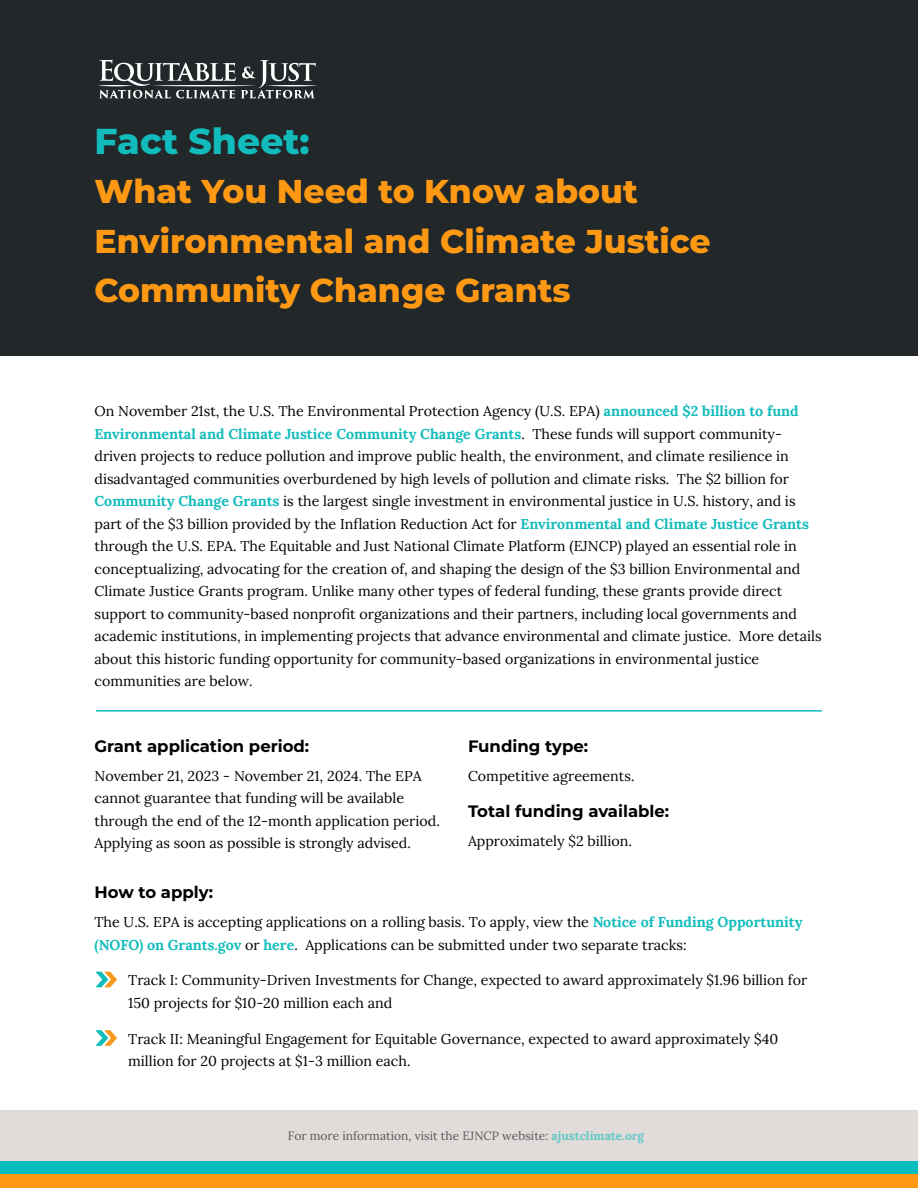
<style>
.page{position:relative;width:918px;height:1188px;background:#fff}
.page>*{position:absolute;margin:0;border:0;box-sizing:border-box;transform-origin:0 0}
.t1{font:800 36px "Montserrat";color:#12bcbc}
.t2{font:800 33px/49.5px "Montserrat";color:#ff9914}
.t3{font:700 16.5px "Montserrat";color:#000}
.t4{font:14.25px/22.5px "Lora";color:#000}
.t5{font:12px "Lora";color:#58595b}
.s1{font-weight:700;color:#12bcbc}
.s2{font-weight:700;color:#61c7c8}
</style>
<div class="page">
<div style="left:0;top:1px;width:918px;height:355px;background:#222729"></div>
<div style="left:0;top:1174px;width:918px;height:14px;background:#ff9914"></div>
<div style="left:0;top:1161px;width:918px;height:13px;background:#08bdbd"></div>
<div style="left:0;top:1111px;width:918px;height:50px;background:#e1dbda"></div>
<svg style="left:96px;top:972px;width:21px;height:15px"></svg>
<svg style="left:96px;top:1030px;width:21px;height:16px"></svg>
<svg style="left:98px;top:60px;width:219px;height:39px"></svg>
<hr style="left:96px;top:710px;width:726px;height:2px;background:#08bdbd">
<h1 class="t1" style="left:94px;top:117px;width:217px">Fact Sheet:</h1>
<h2 class="t2" style="left:94px;top:166px;width:618px">What You Need to Know about<br>Environmental and Climate Justice<br>Community Change Grants</h2>
<p class="t4" style="left:94px;top:399px;width:729px">On November 21st, the U.S. The Environmental Protection Agency (U.S. EPA) <span class="s1">announced $2 billion to fund Environmental and Climate Justice Community Change Grants</span>. These funds will support community&shy;driven projects to reduce pollution and improve public health, the environment, and climate resilience in disadvantaged communities overburdened by high levels of pollution and climate risks. The $2 billion for <span class="s1">Community Change Grants</span> is the largest single investment in environmental justice in U.S. history, and is part of the $3 billion provided by the Inflation Reduction Act for <span class="s1">Environmental and Climate Justice Grants </span>through the U.S. EPA. The Equitable and Just National Climate Platform (EJNCP) played an essential role in conceptualizing, advocating for the creation of, and shaping the design of the $3 billion Environmental and Climate Justice Grants program. Unlike many other types of federal funding, these grants provide direct support to community-based nonprofit organizations and their partners, including local governments and academic institutions, in implementing projects that advance environmental and climate justice. More details about this historic funding opportunity for community-based organizations in environmental justice communities are below.</p>
<p class="t3" style="left:94px;top:735px;width:216px">Grant application period:</p>
<p class="t4" style="left:94px;top:763px;width:347px">November 21, 2023 - November 21, 2024. The EPA cannot guarantee that funding will be available through the end of the 12-month application period.<br>Applying as soon as possible is strongly advised.</p>
<p class="t3" style="left:468px;top:735px;width:122px">Funding type:</p>
<p class="t4" style="left:468px;top:763px;width:168px">Competitive agreements.</p>
<p class="t3" style="left:468px;top:800px;width:203px">Total funding available:</p>
<p class="t4" style="left:468px;top:829px;width:165px">Approximately $2 billion.</p>
<p class="t3" style="left:94px;top:881px;width:120px">How to apply:</p>
<p class="t4" style="left:94px;top:910px;width:710px">The U.S. EPA is accepting applications on a rolling basis. To apply, view the <span class="s1">Notice of Funding Opportunity (NOFO) on Grants.gov</span> or <span class="s1">here</span>. Applications can be submitted under two separate tracks:</p>
<p class="t4" style="left:128px;top:968px;width:680px">Track I: Community-Driven Investments for Change, expected to award approximately $1.96 billion for<br>150 projects for $10-20 million each and</p>
<p class="t4" style="left:128px;top:1027px;width:652px">Track II: Meaningful Engagement for Equitable Governance, expected to award approximately $40 million for 20 projects at $1-3 million each.</p>
<p class="t5" style="left:288px;top:1127px;width:358px">For more information, visit the EJNCP website: <span class="s2">ajustclimate.org</span></p>
</div>
